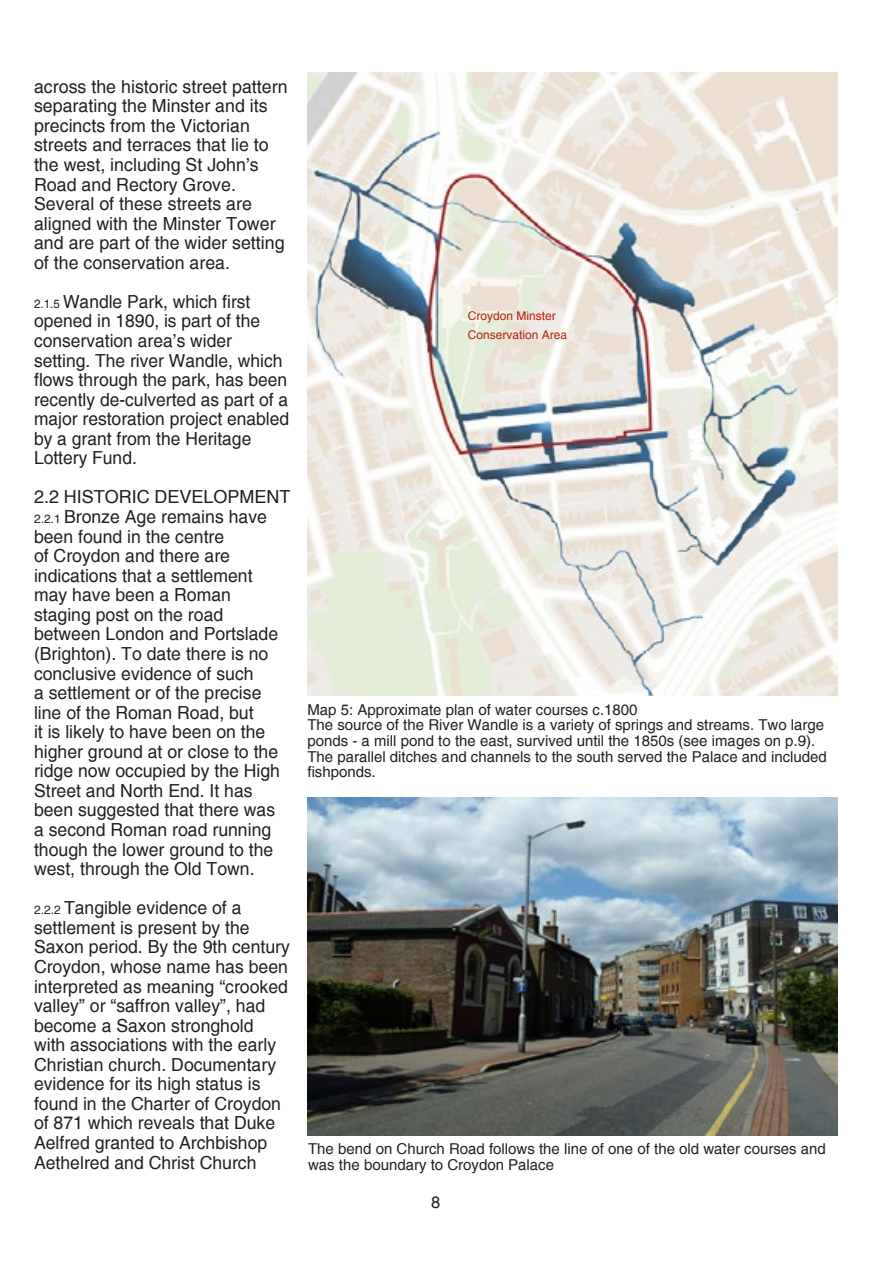
<style>
.page{position:relative;width:893px;height:1263px;background:#fff}
.page>*{position:absolute;margin:0;border:0;box-sizing:border-box;transform-origin:0 0}
._3_2_Body_Text_Numbe{font:18px/19.5px "Helvetica";color:#231f20}
.t1{font:16.5px "Helvetica";color:#231f20}
._5_1_Captions_black{font:15px/15.6px "Helvetica";color:#231f20}
._5_3_Map_labels__vie{font:12px/19.5px "Helvetica";color:#b51e06}
.s1{font-size:12px}
</style>
<div class="page">
<img style="left:307px;top:797px;width:530px;height:338px">
<img style="left:307px;top:72px;width:530px;height:623px">
<p class="_3_2_Body_Text_Numbe" style="left:34px;top:77px;width:255px">across the historic street pattern separating the Minster and its precincts from the Victorian streets and terraces that lie to the west, including St John’s<br>Road and Rectory Grove.<br>Several of these streets are aligned with the Minster Tower and are part of the wider setting of the conservation area.</p>
<p class="_3_2_Body_Text_Numbe" style="left:34px;top:292px;width:257px"><span class="s1">2.1.5</span> Wandle Park, which first opened in 1890, is part of the conservation area’s wider setting. The river Wandle, which flows through the park, has been recently de-culverted as part of a major restoration project enabled by a grant from the Heritage<br>Lottery Fund.</p>
<p class="_3_2_Body_Text_Numbe" style="left:34px;top:488px;width:258px">2.2 HISTORIC DEVELOPMENT</p>
<p class="_3_2_Body_Text_Numbe" style="left:34px;top:507px;width:248px"><span class="s1">2.2.1</span> Bronze Age remains have been found in the centre<br>of Croydon and there are indications that a settlement may have been a Roman staging post on the road between London and Portslade (Brighton). To date there is no conclusive evidence of such<br>a settlement or of the precise line of the Roman Road, but<br>it is likely to have been on the higher ground at or close to the ridge now occupied by the High<br>Street and North End. It has been suggested that there was a second Roman road running though the lower ground to the west, through the Old Town.</p>
<p class="_3_2_Body_Text_Numbe" style="left:34px;top:899px;width:257px"><span class="s1">2.2.2</span> Tangible evidence of a settlement is present by the<br>Saxon period. By the 9th century<br>Croydon, whose name has been interpreted as meaning “crooked valley” or “saffron valley”, had become a Saxon stronghold<br>with associations with the early<br>Christian church. Documentary evidence for its high status is found in the Charter of Croydon of 871 which reveals that Duke<br>Aelfred granted to Archbishop<br>Aethelred and Christ Church</p>
<p class="_5_3_Map_labels__vie" style="left:468px;top:306px;width:101px">Croydon Minster<br>Conservation Area</p>
<p class="_5_1_Captions_black" style="left:307px;top:702px;width:332px">Map 5: Approximate plan of water courses c.1800</p>
<p class="_5_1_Captions_black" style="left:307px;top:717px;width:521px">The source of the River Wandle is a variety of springs and streams. Two large ponds - a mill pond to the east, survived until the 1850s (see images on p.9).<br>The parallel ditches and channels to the south served the Palace and included fishponds.</p>
<p class="_5_1_Captions_black" style="left:308px;top:1142px;width:519px">The bend on Church Road follows the line of one of the old water courses and was the boundary to Croydon Palace</p>
<p class="t1" style="left:431px;top:1192px;width:11px">8</p>
</div>
